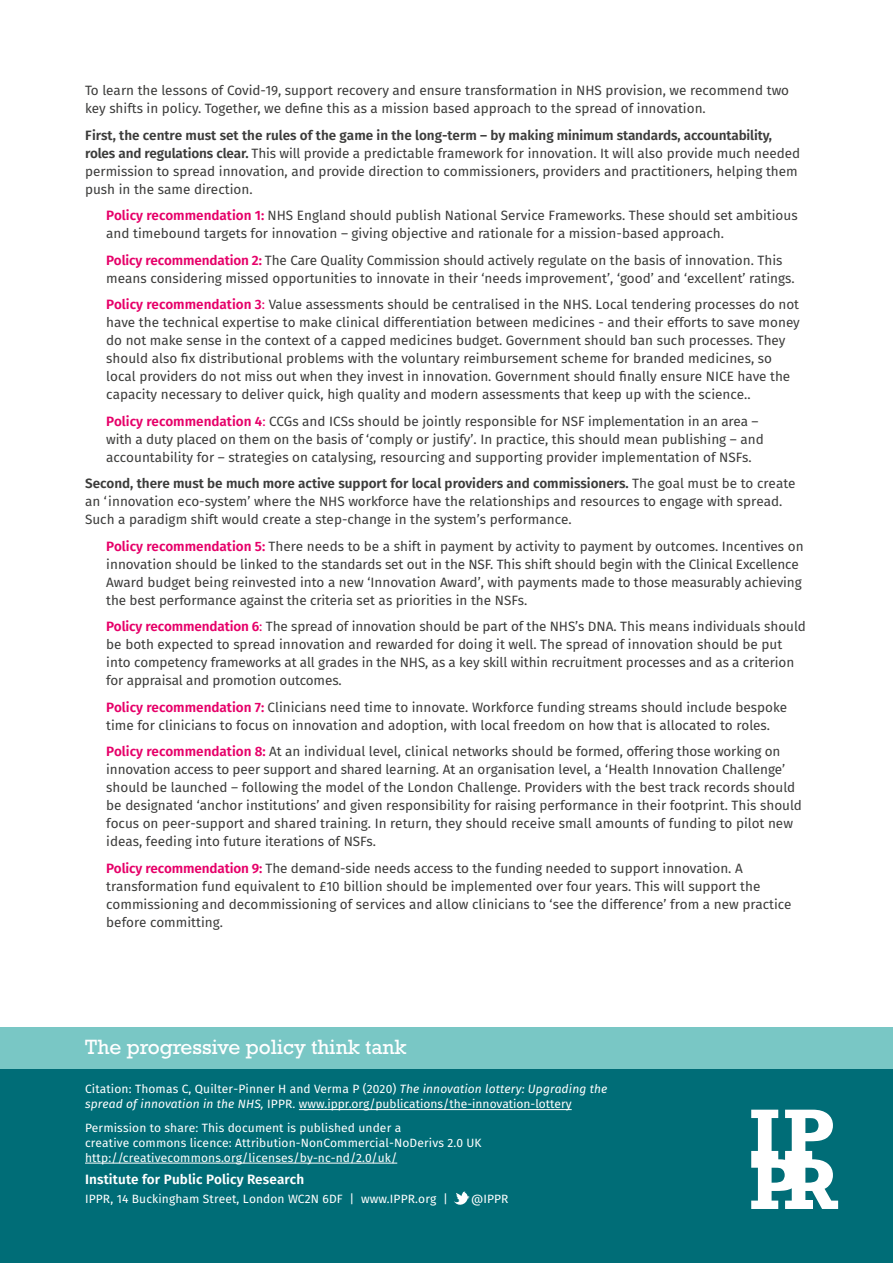
<style>
.page{position:relative;width:893px;height:1263px;background:#fff}
.page>*{position:absolute;margin:0;border:0;box-sizing:border-box;transform-origin:0 0}
.t1{font:21px "Rockwell Std";color:#fff}
.t2{font:13.5px/18px "Fira Sans";color:#3c3c3b}
.t3{font:600 13.5px "Fira Sans";letter-spacing:.01em;color:#fff}
.t4{font:12px/15px "Fira Sans";letter-spacing:.01em;color:#fff}
.s1{font-weight:600}
.s2{font-weight:600;color:#e60069}
.s3{color:#e60069}
.s4{font-style:italic}
</style>
<div class="page">
<div style="left:0;top:1027px;width:893px;height:195px;background:#79c7c5"></div>
<div style="left:0;top:1069px;width:893px;height:194px;background:#006d77"></div>
<hr style="left:299px;top:1109px;width:273px;height:1px;background:#fff">
<hr style="left:85px;top:1163px;width:312px;height:1px;background:#fff">
<svg style="left:751px;top:1110px;width:87px;height:99px"></svg>
<svg style="left:454px;top:1191px;width:15px;height:14px"></svg>
<p class="t2" style="left:85px;top:81px;width:706px">To learn the lessons of Covid-19, support recovery and ensure transformation in NHS provision, we recommend two key shifts in policy. Together, we define this as a mission based approach to the spread of innovation.</p>
<p class="t2" style="left:85px;top:126px;width:717px"><span class="s1">First, the centre must set the rules of the game in the long-term – by making minimum standards, accountability, roles and regulations clear.</span> This will provide a predictable framework for innovation. It will also provide much needed permission to spread innovation, and provide direction to commissioners, providers and practitioners, helping them push in the same direction.</p>
<p class="t2" style="left:106px;top:206px;width:693px"><span class="s2">Policy recommendation 1:</span> NHS England should publish National Service Frameworks. These should set ambitious and timebound targets for innovation – giving objective and rationale for a mission-based approach.</p>
<p class="t2" style="left:106px;top:251px;width:690px"><span class="s2">Policy recommendation 2:</span> The Care Quality Commission should actively regulate on the basis of innovation. This means considering missed opportunities to innovate in their ‘needs improvement’, ‘good’ and ‘excellent’ ratings.</p>
<p class="t2" style="left:106px;top:295px;width:695px"><span class="s2">Policy recommendation 3</span><span class="s3">:</span> Value assessments should be centralised in the NHS. Local tendering processes do not have the technical expertise to make clinical differentiation between medicines - and their efforts to save money do not make sense in the context of a capped medicines budget. Government should ban such processes. They should also fix distributional problems with the voluntary reimbursement scheme for branded medicines, so local providers do not miss out when they invest in innovation. Government should finally ensure NICE have the capacity necessary to deliver quick, high quality and modern assessments that keep up with the science..</p>
<p class="t2" style="left:106px;top:412px;width:659px"><span class="s2">Policy recommendation 4</span><span class="s3">:</span> CCGs and ICSs should be jointly responsible for NSF implementation in an area – with a duty placed on them on the basis of ‘comply or justify’. In practice, this should mean publishing – and accountability for – strategies on catalysing, resourcing and supporting provider implementation of NSFs.</p>
<p class="t2" style="left:85px;top:474px;width:712px"><span class="s1">Second, there must be much more active support for local providers and commissioners.</span> The goal must be to create an ‘innovation eco-system’ where the NHS workforce have the relationships and resources to engage with spread.<br>Such a paradigm shift would create a step-change in the system’s performance.</p>
<p class="t2" style="left:106px;top:537px;width:699px"><span class="s2">Policy recommendation 5:</span> There needs to be a shift in payment by activity to payment by outcomes. Incentives on innovation should be linked to the standards set out in the NSF. This shift should begin with the Clinical Excellence Award budget being reinvested into a new ‘Innovation Award’, with payments made to those measurably achieving the best performance against the criteria set as priorities in the NSFs.</p>
<p class="t2" style="left:106px;top:617px;width:701px"><span class="s2">Policy recommendation 6</span><span class="s3">:</span> The spread of innovation should be part of the NHS’s DNA. This means individuals should be both expected to spread innovation and rewarded for doing it well. The spread of innovation should be put into competency frameworks at all grades in the NHS, as a key skill within recruitment processes and as a criterion for appraisal and promotion outcomes.</p>
<p class="t2" style="left:106px;top:698px;width:682px"><span class="s2">Policy recommendation 7:</span> Clinicians need time to innovate. Workforce funding streams should include bespoke time for clinicians to focus on innovation and adoption, with local freedom on how that is allocated to roles.</p>
<p class="t2" style="left:106px;top:742px;width:697px"><span class="s2">Policy recommendation 8:</span> At an individual level, clinical networks should be formed, offering those working on innovation access to peer support and shared learning. At an organisation level, a ‘Health Innovation Challenge’ should be launched – following the model of the London Challenge. Providers with the best track records should be designated ‘anchor institutions’ and given responsibility for raising performance in their footprint. This should focus on peer-support and shared training. In return, they should receive small amounts of funding to pilot new ideas, feeding into future iterations of NSFs.</p>
<p class="t2" style="left:106px;top:859px;width:687px"><span class="s2">Policy recommendation 9:</span> The demand-side needs access to the funding needed to support innovation. A transformation fund equivalent to £10 billion should be implemented over four years. This will support the commissioning and decommissioning of services and allow clinicians to ‘see the difference’ from a new practice before committing.</p>
<h1 class="t1" style="left:85px;top:1034px;width:323px">The progressive policy think tank</h1>
<p class="t4" style="left:85px;top:1082px;width:524px">Citation: Thomas C, Quilter-Pinner H and Verma P (2020) <span class="s4">The innovation lottery: Upgrading the spread of innovation in the NHS,</span> IPPR. www.ippr.org/publications/the-innovation-lottery</p>
<p class="t4" style="left:85px;top:1120px;width:398px">Permission to share: This document is published under a<br>creative commons licence: Attribution-NonCommercial-NoDerivs 2.0 UK http://creativecommons.org/licenses/by-nc-nd/2.0/uk/</p>
<p class="t3" style="left:85px;top:1170px;width:221px">Institute for Public Policy Research</p>
<p class="t4" style="left:85px;top:1191px;width:364px">IPPR, 14 Buckingham Street, London WC2N 6DF | www.IPPR.org |</p>
<p class="t4" style="left:471px;top:1191px;width:39px">@IPPR</p>
</div>
